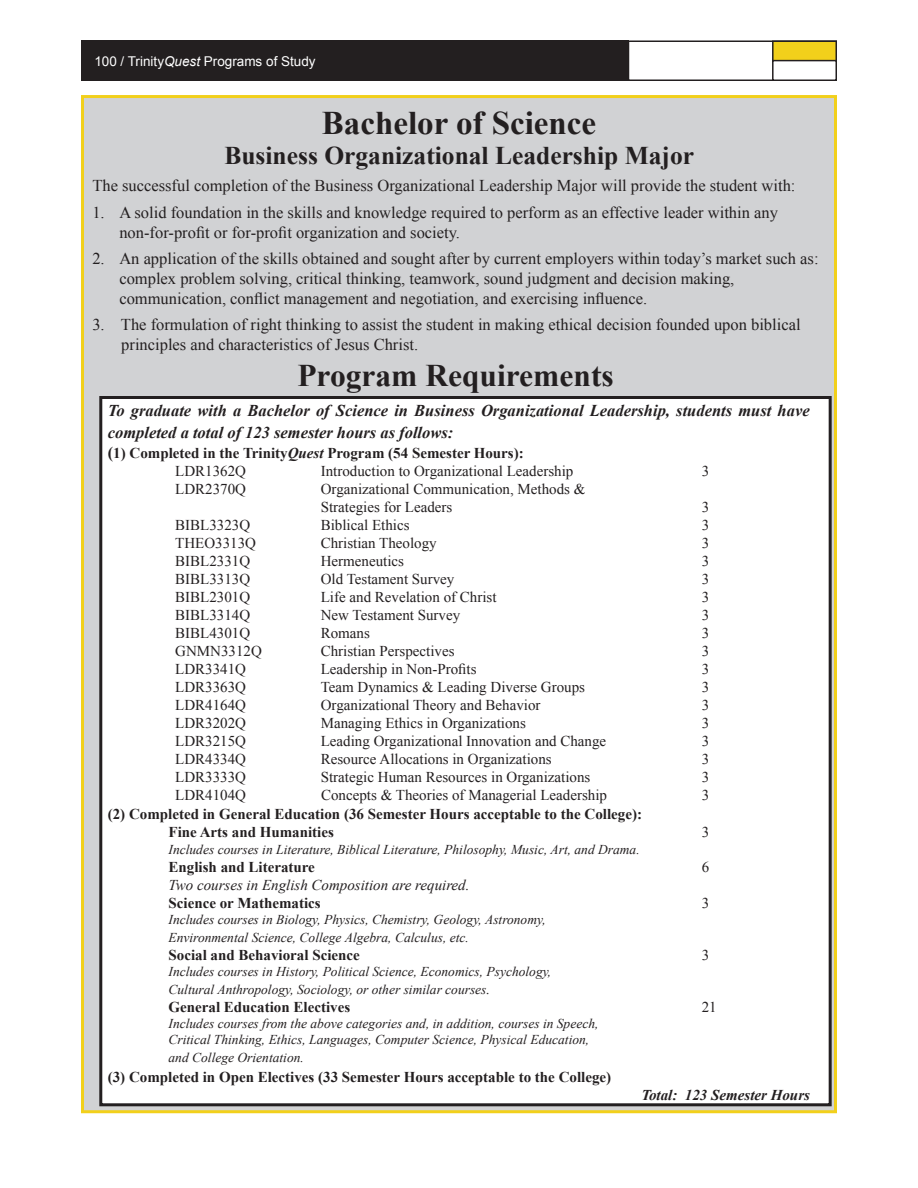
<style>
.page{position:relative;width:918px;height:1188px;background:#fff}
.page>*{position:absolute;margin:0;border:0;box-sizing:border-box;transform-origin:0 0}
.t1{font:700 33px "Times New Roman";color:#231f20}
.t2{font:700 31.5px "Times New Roman";color:#231f20}
.t3{font:700 25.5px "Times New Roman";color:#231f20}
.Normal__Web{font:16.5px "Times New Roman";color:#231f20}
.t4{font:italic 700 16.5px/21.6px "Times New Roman";color:#231f20}
.t5{font:16.5px "Times New Roman";color:#fff}
.Normal__Web-2{font:15px "Times New Roman";color:#231f20}
.t6{font:700 15px "Times New Roman";color:#231f20}
.t7{font:italic 15px "Times New Roman";color:#231f20}
.t8{font:italic 700 15px "Times New Roman";color:#231f20}
.t9{font:italic 13.5px "Times New Roman";color:#231f20}
.t10{font:13.5px "Arial";color:#fff}
.s1{font-style:italic}
.s2{font-size:16.5px}
.s3{font-size:15px}
</style>
<div class="page">
<div style="left:81px;top:40px;width:548px;height:41px;background:#231f20"></div>
<div style="left:628px;top:40px;width:209px;height:41px;border:2px solid #231f20"></div>
<div style="left:773px;top:41px;width:63px;height:21px;background:#f2d01b"></div>
<div style="left:772px;top:40px;width:65px;height:22px;border:2px solid #231f20"></div>
<div style="left:772px;top:60px;width:65px;height:21px;border:2px solid #231f20"></div>
<div style="left:81px;top:95px;width:756px;height:1018px;background:#d1d2d4;border:3px solid #f2d01b"></div>
<div style="left:101px;top:398px;width:729px;height:707px;background:#fff"></div>
<div style="left:99px;top:396px;width:733px;height:710px;border:3px solid #231f20"></div>
<p class="t5" style="left:93px;top:46px;width:173px">100 / Course Descriptions</p>
<p class="t10" style="left:94px;top:53px;width:223px">100 / Trinity<span class="s1">Quest</span> Programs of Study</p>
<p class="t1" style="left:322px;top:100px;width:276px">Bachelor of Science</p>
<p class="t3" style="left:224px;top:138px;width:471px">Business Organizational Leadership Major</p>
<p class="Normal__Web" style="left:92px;top:175px;width:705px">The successful completion of the Business Organizational Leadership Major will provide the student with:</p>
<p class="Normal__Web" style="left:92px;top:201px;width:687px">1. A solid foundation in the skills and knowledge required to perform as an effective leader within any</p>
<p class="Normal__Web" style="left:119px;top:221px;width:342px">non-for-profit or for-profit organization and society.</p>
<p class="Normal__Web" style="left:92px;top:248px;width:728px">2. An application of the skills obtained and sought after by current employers within today’s market such as:</p>
<p class="Normal__Web" style="left:119px;top:268px;width:617px">complex problem solving, critical thinking, teamwork, sound judgment and decision making,</p>
<p class="Normal__Web" style="left:119px;top:287px;width:529px">communication, conflict management and negotiation, and exercising influence.</p>
<p class="Normal__Web" style="left:92px;top:314px;width:710px">3. The formulation of right thinking to assist the student in making ethical decision founded upon biblical</p>
<p class="Normal__Web" style="left:121px;top:334px;width:298px">principles and characteristics of Jesus Christ.</p>
<p class="t2" style="left:297px;top:354px;width:318px">Program Requirements</p>
<p class="t4" style="left:108px;top:399px;width:703px">To graduate with a Bachelor of Science in Business Organizational Leadership, students must have completed a total of 123 semester hours as follows:</p>
<p class="t6" style="left:108px;top:442px;width:417px"><span class="s2">(</span>1) Completed in the Trinity<span class="s1">Quest</span> Program (54 Semester Hours):</p>
<p class="Normal__Web-2" style="left:175px;top:460px;width:72px">LDR1362Q</p>
<p class="Normal__Web-2" style="left:321px;top:460px;width:254px">Introduction to Organizational Leadership</p>
<p class="Normal__Web-2" style="left:702px;top:460px;width:9px">3</p>
<p class="Normal__Web-2" style="left:175px;top:478px;width:72px">LDR2370Q</p>
<p class="Normal__Web-2" style="left:321px;top:478px;width:266px">Organizational Communication, Methods &amp;</p>
<p class="Normal__Web-2" style="left:321px;top:496px;width:133px">Strategies for Leaders</p>
<p class="Normal__Web-2" style="left:702px;top:496px;width:9px">3</p>
<p class="Normal__Web-2" style="left:175px;top:514px;width:76px">BIBL3323Q</p>
<p class="Normal__Web-2" style="left:321px;top:514px;width:90px">Biblical Ethics</p>
<p class="Normal__Web-2" style="left:702px;top:514px;width:9px">3</p>
<p class="Normal__Web-2" style="left:175px;top:532px;width:82px">THEO3313Q</p>
<p class="Normal__Web-2" style="left:321px;top:532px;width:117px">Christian Theology</p>
<p class="Normal__Web-2" style="left:702px;top:532px;width:9px">3</p>
<p class="Normal__Web-2" style="left:175px;top:550px;width:76px">BIBL2331Q</p>
<p class="Normal__Web-2" style="left:321px;top:550px;width:85px">Hermeneutics</p>
<p class="Normal__Web-2" style="left:702px;top:550px;width:9px">3</p>
<p class="Normal__Web-2" style="left:175px;top:568px;width:76px">BIBL3313Q</p>
<p class="Normal__Web-2" style="left:321px;top:568px;width:135px">Old Testament Survey</p>
<p class="Normal__Web-2" style="left:702px;top:568px;width:9px">3</p>
<p class="Normal__Web-2" style="left:175px;top:586px;width:76px">BIBL2301Q</p>
<p class="Normal__Web-2" style="left:321px;top:586px;width:177px">Life and Revelation of Christ</p>
<p class="Normal__Web-2" style="left:702px;top:586px;width:9px">3</p>
<p class="Normal__Web-2" style="left:175px;top:604px;width:76px">BIBL3314Q</p>
<p class="Normal__Web-2" style="left:321px;top:604px;width:141px">New Testament Survey</p>
<p class="Normal__Web-2" style="left:702px;top:604px;width:9px">3</p>
<p class="Normal__Web-2" style="left:175px;top:622px;width:76px">BIBL4301Q</p>
<p class="Normal__Web-2" style="left:321px;top:622px;width:51px">Romans</p>
<p class="Normal__Web-2" style="left:702px;top:622px;width:9px">3</p>
<p class="Normal__Web-2" style="left:175px;top:640px;width:88px">GNMN3312Q</p>
<p class="Normal__Web-2" style="left:321px;top:640px;width:135px">Christian Perspectives</p>
<p class="Normal__Web-2" style="left:702px;top:640px;width:9px">3</p>
<p class="Normal__Web-2" style="left:175px;top:658px;width:72px">LDR3341Q</p>
<p class="Normal__Web-2" style="left:321px;top:658px;width:157px">Leadership in Non-Profits</p>
<p class="Normal__Web-2" style="left:702px;top:658px;width:9px">3</p>
<p class="Normal__Web-2" style="left:175px;top:676px;width:72px">LDR3363Q</p>
<p class="Normal__Web-2" style="left:321px;top:676px;width:266px">Team Dynamics &amp; Leading Diverse Groups</p>
<p class="Normal__Web-2" style="left:702px;top:676px;width:9px">3</p>
<p class="Normal__Web-2" style="left:175px;top:694px;width:72px">LDR4164Q</p>
<p class="Normal__Web-2" style="left:321px;top:694px;width:221px">Organizational Theory and Behavior</p>
<p class="Normal__Web-2" style="left:702px;top:694px;width:9px">3</p>
<p class="Normal__Web-2" style="left:175px;top:712px;width:72px">LDR3202Q</p>
<p class="Normal__Web-2" style="left:321px;top:712px;width:207px">Managing Ethics in Organizations</p>
<p class="Normal__Web-2" style="left:702px;top:712px;width:9px">3</p>
<p class="Normal__Web-2" style="left:175px;top:730px;width:72px">LDR3215Q</p>
<p class="Normal__Web-2" style="left:321px;top:730px;width:287px">Leading Organizational Innovation and Change</p>
<p class="Normal__Web-2" style="left:702px;top:730px;width:9px">3</p>
<p class="Normal__Web-2" style="left:175px;top:748px;width:72px">LDR4334Q</p>
<p class="Normal__Web-2" style="left:321px;top:748px;width:232px">Resource Allocations in Organizations</p>
<p class="Normal__Web-2" style="left:702px;top:748px;width:9px">3</p>
<p class="Normal__Web-2" style="left:175px;top:766px;width:72px">LDR3333Q</p>
<p class="Normal__Web-2" style="left:321px;top:766px;width:271px">Strategic Human Resources in Organizations</p>
<p class="Normal__Web-2" style="left:702px;top:766px;width:9px">3</p>
<p class="Normal__Web-2" style="left:175px;top:784px;width:72px">LDR4104Q</p>
<p class="Normal__Web-2" style="left:321px;top:784px;width:287px">Concepts &amp; Theories of Managerial Leadership</p>
<p class="Normal__Web-2" style="left:702px;top:784px;width:9px">3</p>
<p class="t6" style="left:108px;top:804px;width:536px">(2) Completed in General Education (36 Semester Hours acceptable to the College):</p>
<p class="t6" style="left:169px;top:822px;width:167px">Fine Arts and Humanities</p>
<p class="Normal__Web-2" style="left:702px;top:822px;width:9px">3</p>
<p class="t9" style="left:169px;top:840px;width:473px">Includes courses in Literature, Biblical Literature, Philosophy, Music, Art, and Drama.</p>
<p class="t6" style="left:169px;top:856px;width:148px">English and Literature</p>
<p class="Normal__Web-2" style="left:702px;top:856px;width:9px">6</p>
<p class="t7" style="left:169px;top:874px;width:302px">Two courses in English Composition are required.</p>
<p class="t6" style="left:169px;top:892px;width:154px">Science or Mathematics</p>
<p class="Normal__Web-2" style="left:702px;top:892px;width:9px">3</p>
<p class="t9" style="left:169px;top:910px;width:379px">Includes courses in Biology, Physics, Chemistry, Geology, Astronomy,</p>
<p class="t9" style="left:169px;top:928px;width:302px">Environmental Science, College Algebra, Calculus, etc.</p>
<p class="t6" style="left:169px;top:944px;width:193px">Social and Behavioral Science</p>
<p class="Normal__Web-2" style="left:702px;top:945px;width:9px">3</p>
<p class="t9" style="left:169px;top:962px;width:384px">Includes courses in History, Political Science, Economics, Psychology,</p>
<p class="t9" style="left:169px;top:980px;width:323px">Cultural Anthropology, Sociology, or other similar courses<span class="s3">.</span></p>
<p class="t6" style="left:169px;top:997px;width:183px">General Education Electives</p>
<p class="Normal__Web-2" style="left:702px;top:997px;width:16px">21</p>
<p class="t9" style="left:169px;top:1014px;width:431px">Includes courses from the above categories and, in addition, courses in Speech,</p>
<p class="t9" style="left:169px;top:1031px;width:422px">Critical Thinking, Ethics, Languages, Computer Science, Physical Education,</p>
<p class="t9" style="left:169px;top:1049px;width:137px">and College Orientation.</p>
<p class="t6" style="left:108px;top:1067px;width:505px">(3) Completed in Open Electives (33 Semester Hours acceptable to the College)</p>
<p class="t8" style="left:641px;top:1085px;width:170px">Total: 123 Semester Hours</p>
</div>
